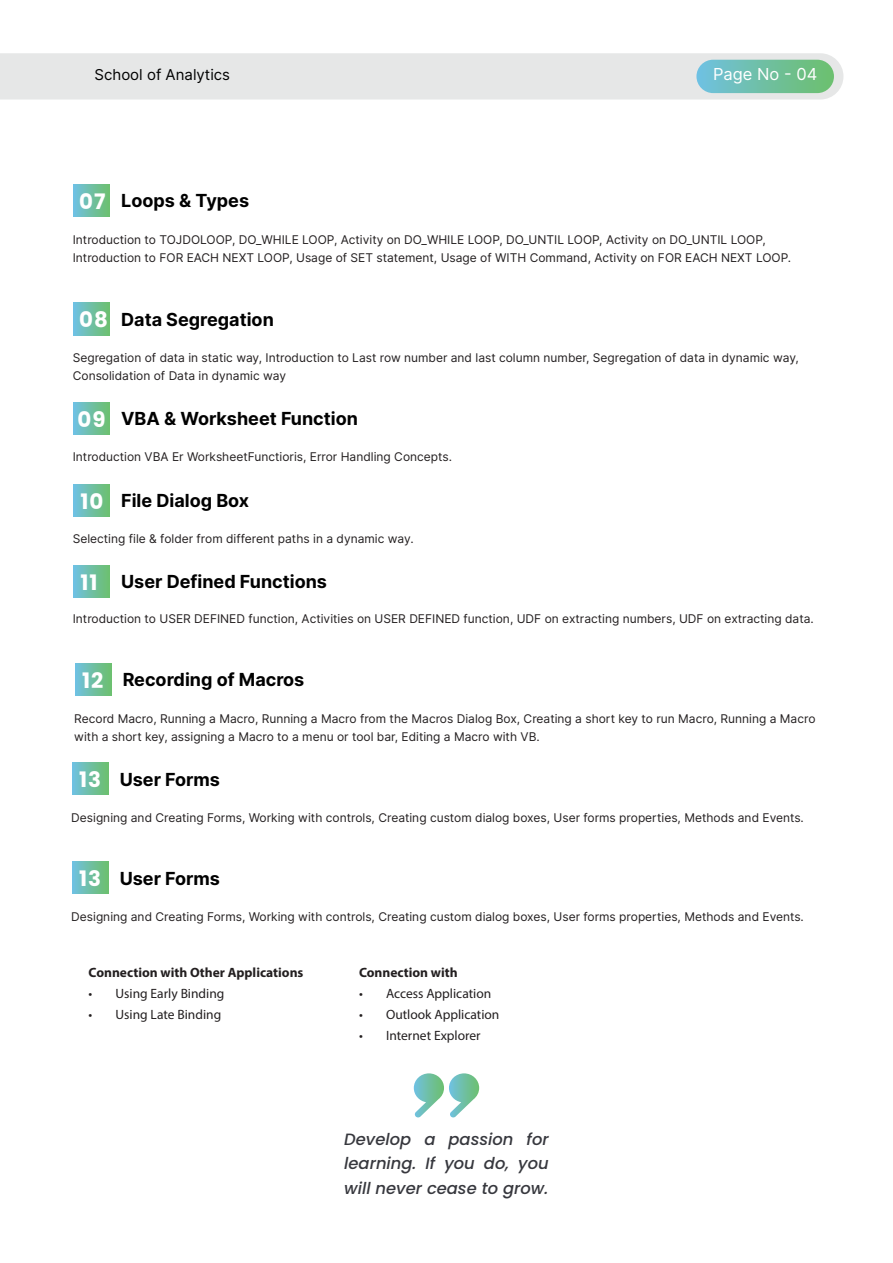
<style>
.page{position:relative;width:893px;height:1263px;background:#fff}
.page>*{position:absolute;margin:0;border:0;box-sizing:border-box;transform-origin:0 0}
.t1{font:700 21.3px "Poppins";letter-spacing:.05em;color:#fff}
.t2{font:700 18px "Inter";color:#010101}
.t3{font:16.5px "Inter";color:#fff}
.t4{font:italic 500 16.35px/24.6px "Poppins";color:#37383e;text-align:justify}
.t5{font:15px "Inter";color:#010101}
.t6{font:13.5px "Myriad Pro";color:#231f20}
.t7{font:700 13.5px "Myriad Pro";color:#231f20}
.t8{font:12px/18px "Inter";color:#231f20}
</style>
<div class="page">
<div style="left:0;top:53px;width:843px;height:47px;background:#e6e7e7"></div>
<div style="left:696px;top:60px;width:138px;height:33px;background:linear-gradient(to right,#70c1df,#6dbf6c);border-radius:17px"></div>
<div style="left:74px;top:184px;width:36px;height:32px;background:linear-gradient(to right,#70c0de,#6dbf6f)"></div>
<div style="left:74px;top:303px;width:36px;height:32px;background:linear-gradient(to right,#70c0de,#6dbf6f)"></div>
<div style="left:74px;top:402px;width:36px;height:32px;background:linear-gradient(to right,#70c0de,#6dbf6f)"></div>
<div style="left:74px;top:484px;width:36px;height:32px;background:linear-gradient(to right,#70c0de,#6dbf6f)"></div>
<div style="left:74px;top:565px;width:36px;height:32px;background:linear-gradient(to right,#70c0de,#6dbf6f)"></div>
<div style="left:75px;top:663px;width:36px;height:33px;background:linear-gradient(to right,#70c0e0,#6dbf70)"></div>
<div style="left:72px;top:762px;width:36px;height:33px;background:linear-gradient(to right,#70c0e0,#6dbf70)"></div>
<div style="left:72px;top:862px;width:36px;height:32px;background:linear-gradient(to right,#70c0e0,#6dbf70)"></div>
<svg style="left:414px;top:1073px;width:65px;height:45px"></svg>
<p class="t5" style="left:95px;top:64px;width:137px">School of Analytics</p>
<h3 class="t3" style="left:713px;top:62px;width:106px">Page No - 04</h3>
<h1 class="t1" style="left:79px;top:189px;width:28px">07</h1>
<p class="t8" style="left:73px;top:230px;width:720px">Introduction to TOJDOLOOP, DO_WHILE LOOP, Activity on DO_WHILE LOOP, DO_UNTIL LOOP, Activity on DO_UNTIL LOOP,<br>Introduction to FOR EACH NEXT LOOP, Usage of SET statement, Usage of WITH Command, Activity on FOR EACH NEXT LOOP.</p>
<h2 class="t2" style="left:121px;top:187px;width:129px">Loops &amp; Types</h2>
<h1 class="t1" style="left:79px;top:308px;width:30px">08</h1>
<p class="t8" style="left:73px;top:349px;width:728px">Segregation of data in static way, Introduction to Last row number and last column number, Segregation of data in dynamic way,<br>Consolidation of Data in dynamic way</p>
<h2 class="t2" style="left:121px;top:306px;width:154px">Data Segregation</h2>
<h1 class="t1" style="left:78px;top:407px;width:30px">09</h1>
<p class="t8" style="left:73px;top:448px;width:381px">Introduction VBA Er WorksheetFunctioris, Error Handling Concepts.</p>
<h2 class="t2" style="left:121px;top:405px;width:238px">VBA &amp; Worksheet Function</h2>
<h1 class="t1" style="left:81px;top:489px;width:25px">10</h1>
<p class="t8" style="left:73px;top:530px;width:342px">Selecting file &amp; folder from different paths in a dynamic way.</p>
<h2 class="t2" style="left:121px;top:487px;width:130px">File Dialog Box</h2>
<h1 class="t1" style="left:81px;top:570px;width:19px">11</h1>
<p class="t8" style="left:73px;top:609px;width:742px">Introduction to USER DEFINED function, Activities on USER DEFINED function, UDF on extracting numbers, UDF on extracting data.</p>
<h2 class="t2" style="left:121px;top:568px;width:207px">User Defined Functions</h2>
<h1 class="t1" style="left:82px;top:668px;width:23px">12</h1>
<p class="t8" style="left:74px;top:709px;width:743px">Record Macro, Running a Macro, Running a Macro from the Macros Dialog Box, Creating a short key to run Macro, Running a Macro with a short key, assigning a Macro to a menu or tool bar, Editing a Macro with VB.</p>
<h2 class="t2" style="left:123px;top:666px;width:183px">Recording of Macros</h2>
<h1 class="t1" style="left:79px;top:767px;width:24px">13</h1>
<p class="t8" style="left:71px;top:808px;width:734px">Designing and Creating Forms, Working with controls, Creating custom dialog boxes, User forms properties, Methods and Events.</p>
<h2 class="t2" style="left:120px;top:765px;width:102px">User Forms</h2>
<h1 class="t1" style="left:79px;top:866px;width:24px">13</h1>
<p class="t8" style="left:71px;top:907px;width:734px">Designing and Creating Forms, Working with controls, Creating custom dialog boxes, User forms properties, Methods and Events.</p>
<h2 class="t2" style="left:120px;top:865px;width:102px">User Forms</h2>
<p class="t7" style="left:89px;top:964px;width:216px">Connection with Other Applications</p>
<p class="t6" style="left:89px;top:985px;width:137px">• Using Early Binding</p>
<p class="t6" style="left:89px;top:1006px;width:134px">• Using Late Binding</p>
<p class="t7" style="left:359px;top:963px;width:100px">Connection with</p>
<p class="t6" style="left:359px;top:985px;width:134px">• Access Application</p>
<p class="t6" style="left:359px;top:1006px;width:142px">• Outlook Application</p>
<p class="t6" style="left:359px;top:1027px;width:123px">• Internet Explorer</p>
<h3 class="t4" style="left:344px;top:1127px;width:206px">Develop a passion for learning. If you do, you will never cease to grow.</h3>
</div>
